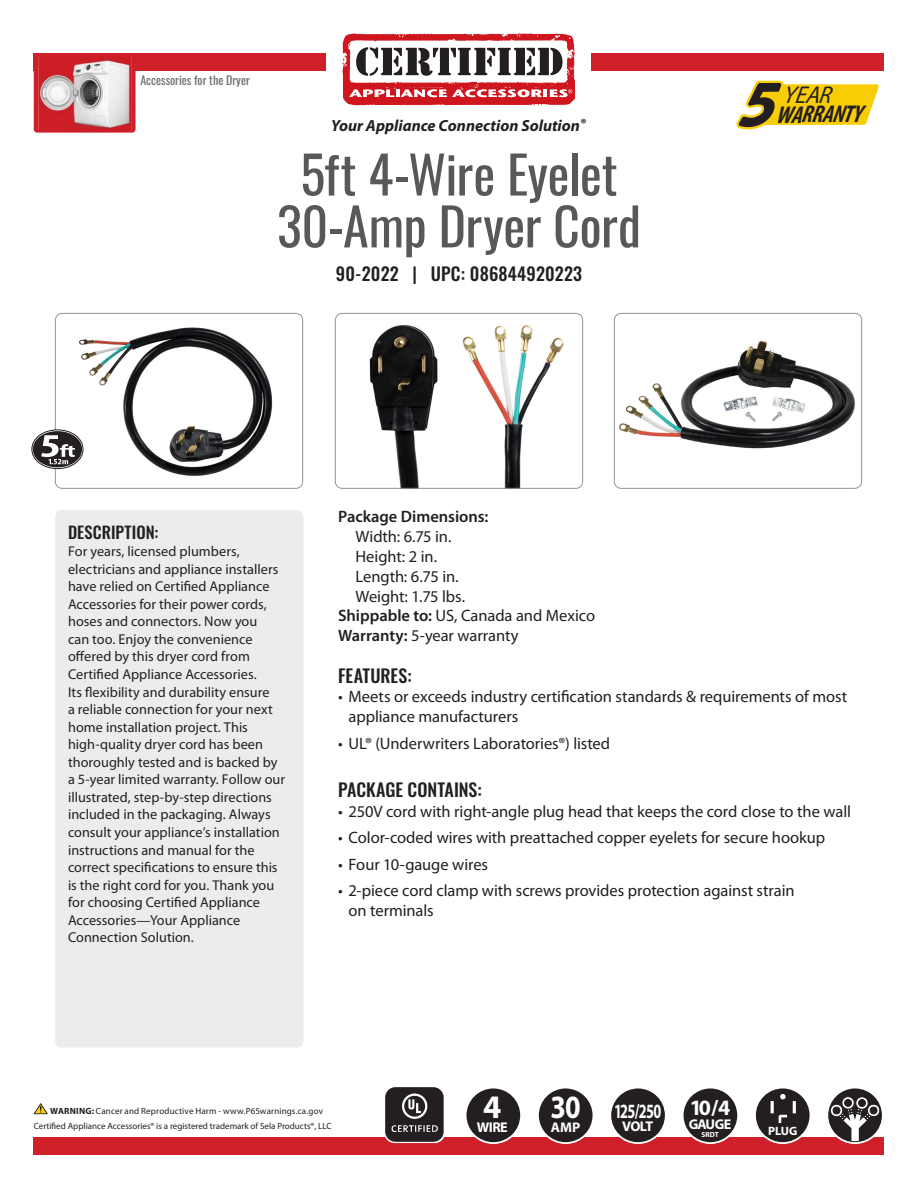
<style>
.page{position:relative;width:918px;height:1188px;background:#fff}
.page>*{position:absolute;margin:0;border:0;box-sizing:border-box;transform-origin:0 0}
.Mast_Title{font:51.9px/51.9px "Oswald";letter-spacing:-.01em;color:#57585a;text-align:center}
.t1{font:700 33px "Myriad Pro";color:#fff}
.t2{font:700 32.7px "Myriad Pro";color:#fff;scale:.86 1}
.t3{font:italic 700 condensed 24.3px/19.2px "Myriad Pro";letter-spacing:-.025em;color:#231f20}
.t4{font:700 21.9px "Myriad Pro";color:#fff}
.t5{font:700 20.4px "Myriad Pro";letter-spacing:-.045em;color:#fff;scale:.7 1}
.Body_Title{font:500 18px "Oswald";letter-spacing:-.005em;color:#231f20}
.Mast_Subhead{font:500 18px "Oswald";letter-spacing:.01em;color:#231f20}
.Body-Bullets{font:16.5px/19.8px "Myriad Pro";letter-spacing:-.005em;color:#231f20}
.Description-Body{font:16.5px "Myriad Pro";letter-spacing:-.005em;color:#231f20}
.Description-Body-2{font:600 16.5px "Myriad Pro";letter-spacing:-.005em;color:#231f20}
.Block_Title{font:500 16.5px "Oswald";color:#231f20}
.t6{font:italic 700 16.05px "Myriad Pro";color:#231f20}
.Block_Body{font:14.25px/17.5px "Myriad Pro";color:#231f20}
.t7{font:700 14.1px "Myriad Pro";letter-spacing:-.05em;color:#fff}
.t8{font:700 13.95px "Myriad Pro";color:#fff}
.t9{font:700 12.15px "Myriad Pro";color:#fff}
.t10{font:12px "Oswald";color:#6c6d70}
.t11{font:9px "Myriad Pro";color:#231f20}
.t12{font:9px "Myriad Pro";letter-spacing:.02em;color:#231f20}
.t13{font:700 7.35px "Myriad Pro";color:#fff}
.s1{font-weight:400;font-stretch:normal}
.s2{font-weight:600}
.s3{font-weight:700}
</style>
<div class="page">
<div style="left:34px;top:53px;width:850px;height:18px;background:#cf2029"></div>
<div style="left:34px;top:53px;width:102px;height:80px;background:#cf2029;border-radius:3px"></div>
<img style="left:38px;top:56px;width:94px;height:74px">
<div style="left:34px;top:1137px;width:850px;height:17px;background:#cf2029"></div>
<svg style="left:34px;top:1103px;width:14px;height:11px"></svg>
<div style="left:326px;top:44px;width:265px;height:34px;background:#fff"></div>
<svg style="left:342px;top:33px;width:233px;height:72px"></svg>
<div style="left:55px;top:510px;width:248px;height:538px;background:#ececee;border-radius:7px"></div>
<img style="left:79px;top:327px;width:193px;height:149px">
<div style="left:55px;top:313px;width:248px;height:176px;border:1px solid #939598;border-radius:7px"></div>
<img style="left:619px;top:340px;width:236px;height:109px">
<div style="left:614px;top:313px;width:248px;height:176px;border:1px solid #939598;border-radius:7px"></div>
<img style="left:462px;top:325px;width:102px;height:162px">
<img style="left:369px;top:325px;width:69px;height:162px">
<div style="left:335px;top:313px;width:248px;height:176px;border:1px solid #939598;border-radius:7px"></div>
<svg style="left:32px;top:430px;width:51px;height:39px"></svg>
<svg style="left:736px;top:81px;width:143px;height:48px"></svg>
<div style="left:610px;top:1088px;width:56px;height:55px;background:#231f20;border-radius:50%"></div>
<div style="left:609px;top:1087px;width:58px;height:57px;border:2px solid #fff;border-radius:50%"></div>
<div style="left:538px;top:1088px;width:55px;height:55px;background:#231f20;border-radius:50%"></div>
<div style="left:537px;top:1087px;width:57px;height:57px;border:2px solid #fff;border-radius:50%"></div>
<div style="left:466px;top:1088px;width:55px;height:55px;background:#231f20;border-radius:50%"></div>
<div style="left:465px;top:1087px;width:57px;height:57px;border:2px solid #fff;border-radius:50%"></div>
<div style="left:683px;top:1088px;width:55px;height:55px;background:#231f20;border-radius:50%"></div>
<div style="left:682px;top:1087px;width:57px;height:57px;border:2px solid #fff;border-radius:50%"></div>
<svg style="left:827px;top:1088px;width:56px;height:55px"></svg>
<div style="left:826px;top:1087px;width:58px;height:57px;border:2px solid #fff;border-radius:50%"></div>
<svg style="left:829px;top:1095px;width:52px;height:46px"></svg>
<div style="left:755px;top:1088px;width:56px;height:55px;background:#231f20;border-radius:50%"></div>
<div style="left:754px;top:1087px;width:57px;height:57px;border:2px solid #fff;border-radius:50%"></div>
<svg style="left:793px;top:1101px;width:3px;height:12px"></svg>
<svg style="left:771px;top:1094px;width:16px;height:29px"></svg>
<svg style="left:384px;top:1086px;width:61px;height:57px"></svg>
<img style="left:386px;top:1087px;width:58px;height:55px">
<p class="t10" style="left:140px;top:69px;width:111px">Accessories for the Dryer</p>
<p class="t6" style="left:331px;top:116px;width:256px">Your Appliance Connection Solution<sup>®</sup></p>
<p class="Mast_Title" style="left:277px;top:143px;width:365px">5ft 4-Wire Eyelet<br>30-Amp Dryer Cord</p>
<p class="Mast_Subhead" style="left:336px;top:264px;width:248px">90-2022 | UPC: 086844920223</p>
<p class="t3" style="left:777px;top:86px;width:87px"><span class="s1">YEAR<br></span>WARRANTY</p>
<p class="Block_Title" style="left:68px;top:523px;width:92px">DESCRIPTION:</p>
<p class="Block_Body" style="left:68px;top:542px;width:219px">For years, licensed plumbers, electricians and appliance installers have relied on Certified Appliance Accessories for their power cords, hoses and connectors. Now you<br>can too. Enjoy the convenience offered by this dryer cord from Certified Appliance Accessories.<br>Its flexibility and durability ensure<br>a reliable connection for your next home installation project. This high-quality dryer cord has been thoroughly tested and is backed by a 5-year limited warranty. Follow our illustrated, step-by-step directions included in the packaging. Always consult your appliance’s installation instructions and manual for the correct specifications to ensure this is the right cord for you. Thank you for choosing Certified Appliance Accessories—Your Appliance Connection Solution.</p>
<p class="Description-Body-2" style="left:338px;top:506px;width:152px">Package Dimensions:</p>
<p class="Description-Body" style="left:356px;top:527px;width:97px">Width: 6.75 in.</p>
<p class="Description-Body" style="left:356px;top:546px;width:83px">Height: 2 in.</p>
<p class="Description-Body" style="left:356px;top:566px;width:105px">Length: 6.75 in.</p>
<p class="Description-Body" style="left:356px;top:586px;width:111px">Weight: 1.75 lbs.</p>
<p class="Description-Body" style="left:338px;top:606px;width:259px"><span class="s2">Shippable to:</span> US, Canada and Mexico</p>
<p class="Description-Body" style="left:338px;top:626px;width:182px"><span class="s2">Warranty:</span> 5-year warranty</p>
<p class="Body_Title" style="left:338px;top:666px;width:75px">FEATURES:</p>
<p class="Body-Bullets" style="left:349px;top:687px;width:500px;text-indent:-10px">• Meets or exceeds industry certification standards &amp; requirements of most appliance manufacturers</p>
<p class="Body-Bullets" style="left:338px;top:733px;width:274px">• UL® (Underwriters Laboratories®) listed</p>
<p class="Body_Title" style="left:338px;top:780px;width:145px">PACKAGE CONTAINS:</p>
<p class="Body-Bullets" style="left:338px;top:801px;width:515px">• 250V cord with right-angle plug head that keeps the cord close to the wall</p>
<p class="Body-Bullets" style="left:338px;top:828px;width:489px">• Color-coded wires with preattached copper eyelets for secure hookup</p>
<p class="Body-Bullets" style="left:338px;top:854px;width:152px">• Four 10-gauge wires</p>
<p class="Body-Bullets" style="left:349px;top:881px;width:448px;text-indent:-10px">• 2-piece cord clamp with screws provides protection against strain on terminals</p>
<p class="t12" style="left:50px;top:1106px;width:274px"><span class="s3">WARNING:</span> Cancer and Reproductive Harm - www.P65warnings.ca.gov</p>
<p class="t11" style="left:34px;top:1120px;width:299px">Certified Appliance Accessories® is a registered trademark of Sela Products®, LLC</p>
<p class="t1" style="left:483px;top:1088px;width:20px">4</p>
<p class="t7" style="left:477px;top:1119px;width:32px">WIRE</p>
<p class="t2" style="left:551px;top:1089px;width:36px">30</p>
<p class="t8" style="left:551px;top:1119px;width:31px">AMP</p>
<p class="t5" style="left:614px;top:1100px;width:69px">125/250</p>
<p class="t7" style="left:622px;top:1119px;width:32px">VOLT</p>
<p class="t4" style="left:690px;top:1095px;width:42px">10/4</p>
<p class="t7" style="left:689px;top:1116px;width:44px">GAUGE</p>
<p class="t13" style="left:702px;top:1130px;width:19px">SRDT</p>
<p class="t9" style="left:768px;top:1124px;width:31px">PLUG</p>
</div>
